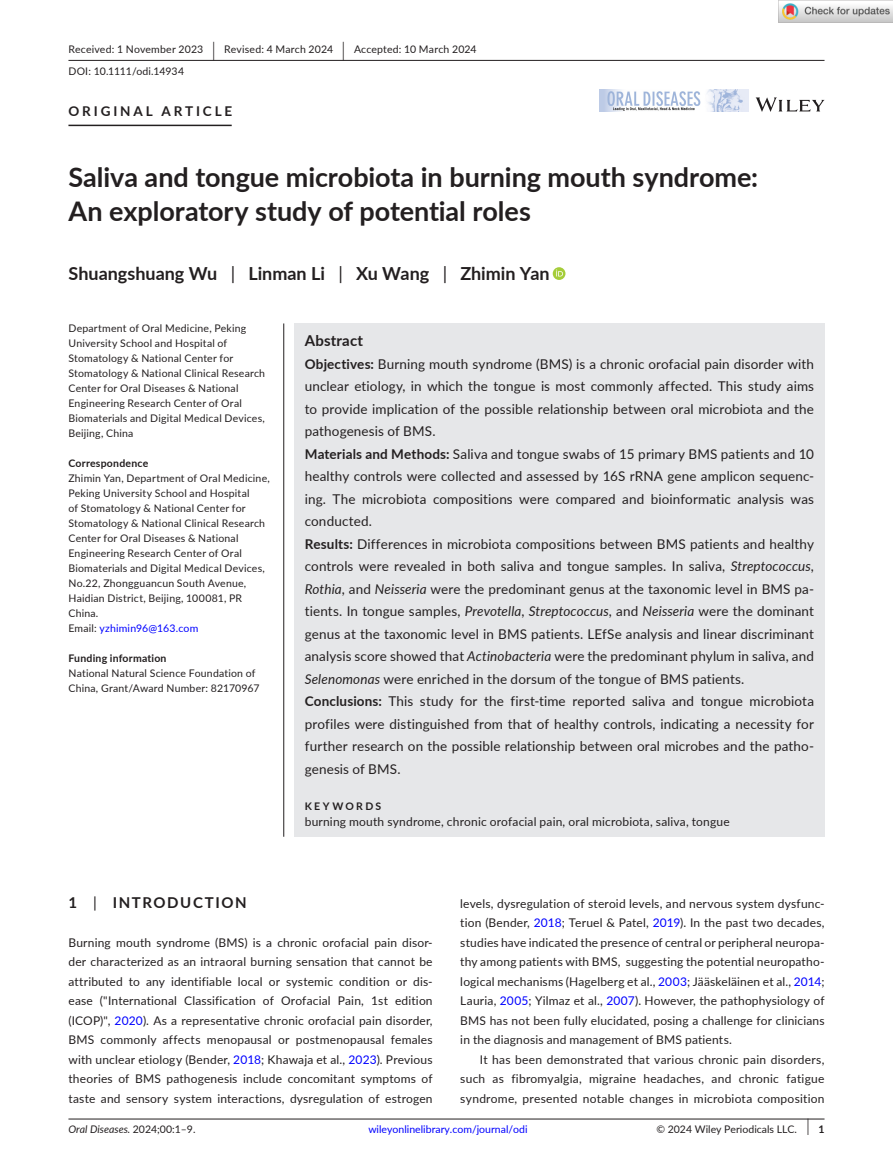
<style>
.page{position:relative;width:893px;height:1174px;background:#fff}
.page>*{position:absolute;margin:0;border:0;box-sizing:border-box;transform-origin:0 0}
.t1{font:700 27px/34.5px "Lato";color:#231f20}
.t2{font:700 18px "Lato";letter-spacing:-.005em;color:#231f20}
.t3{font:700 15px "Lato";letter-spacing:.1em;color:#231f20}
.t4{font:700 15px "Lato";letter-spacing:.015em;color:#231f20}
.t5{font:13.5px/22.5px "Lato";letter-spacing:.01em;color:#231f20}
.t6{font:700 13.5px "Lato";letter-spacing:.215em;color:#231f20}
.t7{font:12px/19.5px "Lato";letter-spacing:.015em;color:#231f20;text-align:justify}
.t8{font:10.5px/15px "Lato";letter-spacing:.02em;color:#231f20}
.t9{font:10.5px "Lato";color:#00f}
.t10{font:700 10.5px "Lato";letter-spacing:.02em;color:#231f20}
.t11{font:10.5px "Lato";color:#231f20}
.t12{font:italic 10.5px "Lato";color:#231f20}
.t13{font:700 10.5px "Lato";letter-spacing:.22em;color:#231f20}
.s1{font-size:19.65px}
.s2{font-weight:400}
.s3{color:#00f}
.s4{font-weight:700}
.s5{font-style:italic}
.s6{font-style:normal}
.s7{font-size:17.4px}
</style>
<div class="page">
<hr style="left:68px;top:1118px;width:756px;height:1px;background:#231f20">
<svg style="left:756px;top:97px;width:68px;height:15px"></svg>
<img style="left:599px;top:89px;width:149px;height:23px">
<hr style="left:68px;top:60px;width:756px;height:1px;background:#231f20">
<hr style="left:68px;top:125px;width:164px;height:1px;background:#231f20">
<svg style="left:553px;top:267px;width:12px;height:13px"></svg>
<svg style="left:556px;top:269px;width:7px;height:7px"></svg>
<div style="left:294px;top:323px;width:530px;height:513px;background:#e6e7e9"></div>
<hr style="left:283px;top:323px;width:1px;height:513px;background:#231f20">
<img style="left:779px;top:0;width:114px;height:23px">
<p class="t8" style="left:68px;top:38px;width:410px;line-height:21.8px">Received: 1 November 2023 <span class="s1">|</span> Revised: 4 March 2024 <span class="s1">|</span> Accepted: 10 March 2024<br>DOI: 10.1111/odi.14934</p>
<p class="t6" style="left:68px;top:101px;width:165px">ORIGINAL ARTICLE</p>
<h1 class="t1" style="left:68px;top:159px;width:691px">Saliva and tongue microbiota in burning mouth syndrome:<br>An exploratory study of potential roles</h1>
<h2 class="t2" style="left:68px;top:260px;width:483px">Shuangshuang Wu <span class="s2">|</span> Linman Li <span class="s2">|</span> Xu Wang <span class="s2">|</span> Zhimin Yan</h2>
<p class="t8" style="left:68px;top:320px;width:198px">Department of Oral Medicine, Peking University School and Hospital of Stomatology &amp; National Center for Stomatology &amp; National Clinical Research Center for Oral Diseases &amp; National Engineering Research Center of Oral Biomaterials and Digital Medical Devices, Beijing, China</p>
<p class="t10" style="left:68px;top:455px;width:81px">Correspondence</p>
<p class="t8" style="left:68px;top:470px;width:203px">Zhimin Yan, Department of Oral Medicine, Peking University School and Hospital<br>of Stomatology &amp; National Center for Stomatology &amp; National Clinical Research Center for Oral Diseases &amp; National Engineering Research Center of Oral Biomaterials and Digital Medical Devices, No.22, Zhongguancun South Avenue, Haidian District, Beijing, 100081, PR China.<br>Email: <span class="s3">yzhimin96@163.com</span></p>
<p class="t10" style="left:68px;top:650px;width:100px">Funding information</p>
<p class="t8" style="left:68px;top:665px;width:192px">National Natural Science Foundation of<br>China, Grant/Award Number: 82170967</p>
<p class="t4" style="left:305px;top:329px;width:60px">Abstract</p>
<p class="t5" style="left:305px;top:352px;width:511px"><span class="s4">Objectives:</span> Burning mouth syndrome (BMS) is a chronic orofacial pain disorder with unclear etiology, in which the tongue is most commonly affected. This study aims to provide implication of the possible relationship between oral microbiota and the pathogenesis of BMS.<br><span class="s4">Materials and Methods:</span> Saliva and tongue swabs of 15 primary BMS patients and 10 healthy controls were collected and assessed by 16S rRNA gene amplicon sequenc&shy;ing. The microbiota compositions were compared and bioinformatic analysis was conducted.<br><span class="s4">Results:</span> Differences in microbiota compositions between BMS patients and healthy controls were revealed in both saliva and tongue samples. In saliva, <span class="s5">Streptococcus</span>, <span class="s5">Rothia</span>, and <span class="s5">Neisseria</span> were the predominant genus at the taxonomic level in BMS pa&shy;tients. In tongue samples, <span class="s5">Prevotella</span>, <span class="s5">Streptococcus</span>, and <span class="s5">Neisseria</span> were the dominant genus at the taxonomic level in BMS patients. LEfSe analysis and linear discriminant analysis score showed that <span class="s5">Actinobacteria</span> were the predominant phylum in saliva, and <span class="s5">Selenomonas</span> were enriched in the dorsum of the tongue of BMS patients.<br><span class="s4">Conclusions:</span> This study for the first-time reported saliva and tongue microbiota profiles were distinguished from that of healthy controls, indicating a necessity for further research on the possible relationship between oral microbes and the patho&shy;genesis of BMS.</p>
<p class="t13" style="left:305px;top:798px;width:78px">KEYWORDS</p>
<p class="t7" style="left:305px;top:811px;width:426px">burning mouth syndrome, chronic orofacial pain, oral microbiota, saliva, tongue</p>
<p class="t3" style="left:68px;top:891px;width:180px">1 <span class="s2">|</span> INTRODUCTION</p>
<p class="t7" style="left:68px;top:932px;width:366px">Burning mouth syndrome (BMS) is a chronic orofacial pain disor&shy;der characterized as an intraoral burning sensation that cannot be attributed to any identifiable local or systemic condition or dis&shy;ease ("International Classification of Orofacial Pain, 1st edition (ICOP)", <span class="s3">2020</span>). As a representative chronic orofacial pain disorder, BMS commonly affects menopausal or postmenopausal females with unclear etiology (Bender, <span class="s3">2018</span>; Khawaja et al., <span class="s3">2023</span>). Previous theories of BMS pathogenesis include concomitant symptoms of taste and sensory system interactions, dysregulation of estrogen</p>
<p class="t7" style="left:460px;top:893px;width:366px">levels, dysregulation of steroid levels, and nervous system dysfunc&shy;tion (Bender, <span class="s3">2018</span>; Teruel &amp; Patel, <span class="s3">2019</span>). In the past two decades, studies have indicated the presence of central or peripheral neuropa&shy;thy among patients with BMS, suggesting the potential neuropatho&shy;logical mechanisms (Hagelberg et al., <span class="s3">2003</span>; Jääskeläinen et al., <span class="s3">2014</span>; Lauria, <span class="s3">2005</span>; Yilmaz et al., <span class="s3">2007</span>). However, the pathophysiology of BMS has not been fully elucidated, posing a challenge for clinicians in the diagnosis and management of BMS patients.</p>
<p class="t7" style="left:460px;top:1049px;width:366px;text-indent:20px">It has been demonstrated that various chronic pain disorders, such as fibromyalgia, migraine headaches, and chronic fatigue syndrome, presented notable changes in microbiota composition</p>
<p class="t12" style="left:68px;top:1121px;width:129px">Oral Diseases. <span class="s6">2024;00:1–9.</span></p>
<p class="t9" style="left:368px;top:1121px;width:161px">wileyonlinelibrary.com/journal/odi</p>
<p class="t11" style="left:656px;top:1121px;width:170px">© 2024 Wiley Periodicals LLC. <span class="s7">|</span> <span class="s4">1</span></p>
</div>
